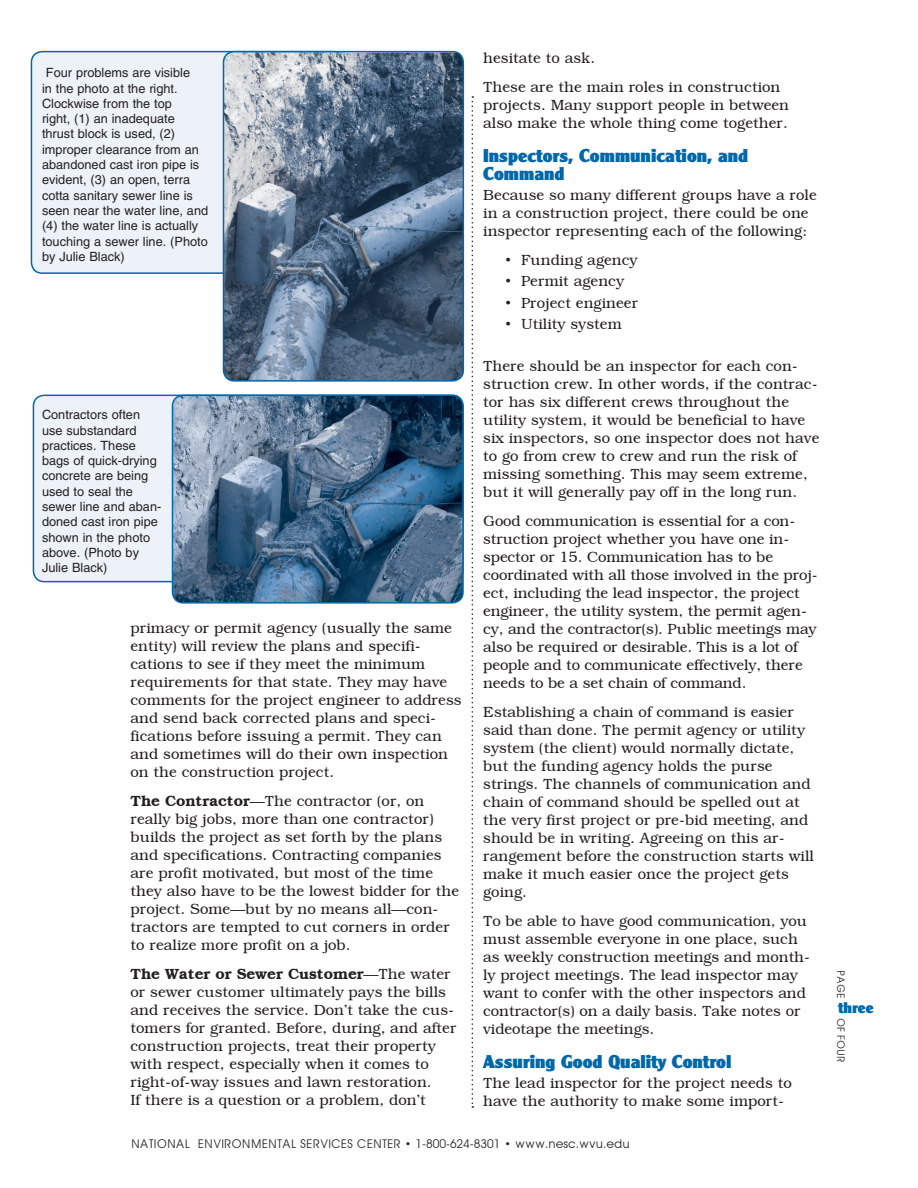
<style>
.page{position:relative;width:918px;height:1188px;background:#fff}
.page>*{position:absolute;margin:0;border:0;box-sizing:border-box;transform-origin:0 0}
.Sub_Headline{font:18px/18px "Hemmert";color:#0068a9}
.Body{font:300 15px/18px "Bookman";color:#231f20}
.Body_BULLETS{font:300 15px "Bookman";color:#231f20}
.t1{font:15px "Hemmert";color:#0068a9}
.t2{font:12.75px/15.3px "Helvetica";color:#231f20}
.t3{font:12px "Avant Garde";color:#231f20}
.t4{font:10.5px "Avant Garde";color:#231f20}
.s1{font-weight:600}
</style>
<div class="page">
<div style="left:33px;top:395px;width:430px;height:187px;background:#edf2f8;border-radius:11px"></div>
<div style="left:31px;top:52px;width:313px;height:221px;background:#edf2f8;border-radius:11px"></div>
<div style="left:31px;top:51px;width:313px;height:223px;border:2px solid #0068a9;border-radius:11px"></div>
<svg style="left:472px;top:96px;width:1px;height:1012px"></svg>
<img style="left:224px;top:52px;width:239px;height:328px">
<div style="left:223px;top:51px;width:241px;height:331px;border:2px solid #0068a9;border-radius:11px"></div>
<img style="left:172px;top:395px;width:290px;height:207px">
<div style="left:172px;top:395px;width:292px;height:209px;border:2px solid #0068a9;border-radius:11px"></div>
<p class="t2" style="left:42px;top:65px;width:168px;text-indent:4px">Four problems are visible<br>in the photo at the right.<br>Clockwise from the top<br>right, (1) an inadequate thrust block is used, (2) improper clearance from an abandoned cast iron pipe is evident, (3) an open, terra cotta sanitary sewer line is seen near the water line, and (4) the water line is actually touching a sewer line. (Photo by Julie Black)</p>
<p class="t2" style="left:42px;top:407px;width:121px">Contractors often use substandard practices. These bags of quick-drying concrete are being used to seal the sewer line and aban&shy;doned cast iron pipe shown in the photo above. (Photo by<br>Julie Black)</p>
<p class="Body" style="left:131px;top:619px;width:333px">primacy or permit agency (usually the same entity) will review the plans and specifi&shy;cations to see if they meet the minimum requirements for that state. They may have comments for the project engineer to address and send back corrected plans and speci&shy;fications before issuing a permit. They can and sometimes will do their own inspection on the construction project.</p>
<p class="Body" style="left:131px;top:792px;width:330px"><span class="s1">The Contractor</span>—The contractor (or, on really big jobs, more than one contractor) builds the project as set forth by the plans and specifications. Contracting companies are profit motivated, but most of the time they also have to be the lowest bidder for the project. Some—but by no means all—con&shy;tractors are tempted to cut corners in order to realize more profit on a job.</p>
<p class="Body" style="left:131px;top:965px;width:328px"><span class="s1">The Water or Sewer Customer</span>—The water or sewer customer ultimately pays the bills and receives the service. Don’t take the cus&shy;tomers for granted. Before, during, and after construction projects, treat their property with respect, especially when it comes to right-of-way issues and lawn restoration.<br>If there is a question or a problem, don’t</p>
<p class="Body" style="left:483px;top:49px;width:114px">hesitate to ask.</p>
<p class="Body" style="left:483px;top:78px;width:307px">These are the main roles in construction projects. Many support people in between also make the whole thing come together.</p>
<p class="Sub_Headline" style="left:483px;top:148px;width:267px">Inspectors, Communication, and<br>Command</p>
<p class="Body" style="left:483px;top:186px;width:335px">Because so many different groups have a role in a construction project, there could be one inspector representing each of the following:</p>
<p class="Body_BULLETS" style="left:505px;top:251px;width:134px">• Funding agency</p>
<p class="Body_BULLETS" style="left:505px;top:272px;width:121px">• Permit agency</p>
<p class="Body_BULLETS" style="left:505px;top:294px;width:135px">• Project engineer</p>
<p class="Body_BULLETS" style="left:505px;top:315px;width:118px">• Utility system</p>
<p class="Body" style="left:483px;top:357px;width:338px">There should be an inspector for each con&shy;struction crew. In other words, if the contrac&shy;tor has six different crews throughout the utility system, it would be beneficial to have six inspectors, so one inspector does not have to go from crew to crew and run the risk of missing something. This may seem extreme, but it will generally pay off in the long run.</p>
<p class="Body" style="left:483px;top:512px;width:336px">Good communication is essential for a con&shy;struction project whether you have one in&shy;spector or 15. Communication has to be coordinated with all those involved in the proj&shy;ect, including the lead inspector, the project engineer, the utility system, the permit agen&shy;cy, and the contractor(s). Public meetings may also be required or desirable. This is a lot of people and to communicate effectively, there needs to be a set chain of command.</p>
<p class="Body" style="left:483px;top:703px;width:332px">Establishing a chain of command is easier said than done. The permit agency or utility system (the client) would normally dictate, but the funding agency holds the purse strings. The channels of communication and chain of command should be spelled out at the very first project or pre-bid meeting, and should be in writing. Agreeing on this ar&shy;rangement before the construction starts will make it much easier once the project gets going.</p>
<p class="Body" style="left:483px;top:912px;width:328px">To be able to have good communication, you must assemble everyone in one place, such as weekly construction meetings and month&shy;ly project meetings. The lead inspector may want to confer with the other inspectors and contractor(s) on a daily basis. Take notes or videotape the meetings.</p>
<p class="Sub_Headline" style="left:483px;top:1054px;width:250px">Assuring Good Quality Control</p>
<p class="Body" style="left:483px;top:1074px;width:310px">The lead inspector for the project needs to have the authority to make some import-</p>
<p class="t3" style="left:131px;top:1137px;width:500px">NATIONAL ENVIRONMENTAL SERVICES CENTER • 1-800-624-8301 • www.nesc.wvu.edu</p>
<p class="t4" style="left:847px;top:970px;width:30px;rotate:90deg">PAGE</p>
<p class="t4" style="left:847px;top:1018px;width:46px;rotate:90deg">OF FOUR</p>
<p class="t1" style="left:838px;top:1002px;width:37px">three</p>
</div>
